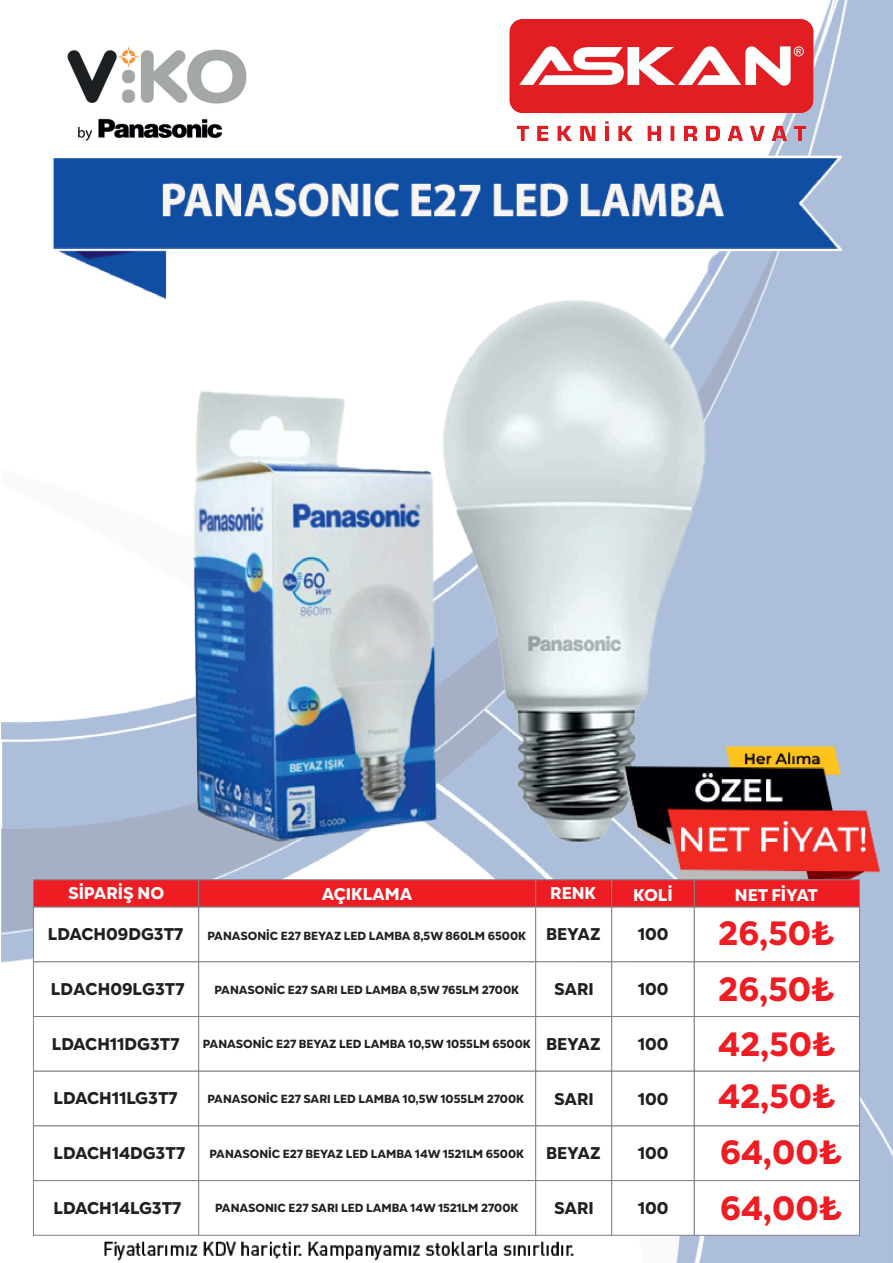
<style>
.page{position:relative;width:893px;height:1263px;background:#fff}
.page>*{position:absolute;margin:0;border:0;box-sizing:border-box;transform-origin:0 0}
.t1{font:800 33.6px/55.7px "Gogh";color:#ee1d23;text-align:justify}
.t2{font:800 16.95px "Gogh";color:#231f20}
.t3{font:800 16.95px "Gogh";color:#fff}
.t4{font:800 11.7px "Gogh";color:#231f20}
</style>
<div class="page">
<img style="left:1px;top:0;width:892px;height:1263px">
<svg style="left:33px;top:879px;width:827px;height:357px"></svg>
<img style="left:58px;top:43px;width:192px;height:113px">
<img style="left:496px;top:16px;width:330px;height:134px">
<h2 class="t3" style="left:68px;top:882px;width:98px">SİPARİŞ NO</h2>
<h2 class="t3" style="left:322px;top:882px;width:92px">AÇIKLAMA</h2>
<h2 class="t3" style="left:550px;top:882px;width:47px">RENK</h2>
<h2 class="t3" style="left:633px;top:883px;width:41px">KOLİ</h2>
<h2 class="t3" style="left:735px;top:883px;width:85px">NET FİYAT</h2>
<h2 class="t2" style="left:48px;top:923px;width:137px">LDACH09DG3T7</h2>
<h1 class="t1" style="left:718px;top:906px;width:119px">26,50₺ 26,50₺ 42,50₺</h1>
<h1 class="t1" style="left:718px;top:1068px;width:126px;text-align:left">42,50₺<br>64,00₺<br>64,00₺</h1>
<h2 class="t2" style="left:638px;top:923px;width:32px">100</h2>
<h2 class="t2" style="left:546px;top:923px;width:56px">BEYAZ</h2>
<p class="t4" style="left:208px;top:928px;width:320px">PANASONİC E27 BEYAZ LED LAMBA 8,5W 860LM 6500K</p>
<p class="t4" style="left:215px;top:981px;width:306px">PANASONİC E27 SARI LED LAMBA 8,5W 765LM 2700K</p>
<h2 class="t2" style="left:51px;top:977px;width:135px">LDACH09LG3T7</h2>
<h2 class="t2" style="left:638px;top:978px;width:32px">100</h2>
<h2 class="t2" style="left:554px;top:978px;width:41px">SARI</h2>
<p class="t4" style="left:203px;top:1036px;width:329px">PANASONİC E27 BEYAZ LED LAMBA 10,5W 1055LM 6500K</p>
<h2 class="t2" style="left:52px;top:1032px;width:129px">LDACH11DG3T7</h2>
<h2 class="t2" style="left:638px;top:1032px;width:32px">100</h2>
<h2 class="t2" style="left:546px;top:1032px;width:56px">BEYAZ</h2>
<p class="t4" style="left:208px;top:1091px;width:318px">PANASONİC E27 SARI LED LAMBA 10,5W 1055LM 2700K</p>
<h2 class="t2" style="left:54px;top:1087px;width:125px">LDACH11LG3T7</h2>
<h2 class="t2" style="left:638px;top:1087px;width:32px">100</h2>
<h2 class="t2" style="left:554px;top:1087px;width:41px">SARI</h2>
<p class="t4" style="left:210px;top:1146px;width:316px">PANASONİC E27 BEYAZ LED LAMBA 14W 1521LM 6500K</p>
<h2 class="t2" style="left:54px;top:1142px;width:133px">LDACH14DG3T7</h2>
<h2 class="t2" style="left:638px;top:1142px;width:32px">100</h2>
<h2 class="t2" style="left:546px;top:1142px;width:56px">BEYAZ</h2>
<h2 class="t2" style="left:54px;top:1196px;width:129px">LDACH14LG3T7</h2>
<h2 class="t2" style="left:638px;top:1196px;width:32px">100</h2>
<p class="t4" style="left:215px;top:1200px;width:305px">PANASONIC E27 SARI LED LAMBA 14W 1521LM 2700K</p>
<h2 class="t2" style="left:554px;top:1196px;width:41px">SARI</h2>
</div>
